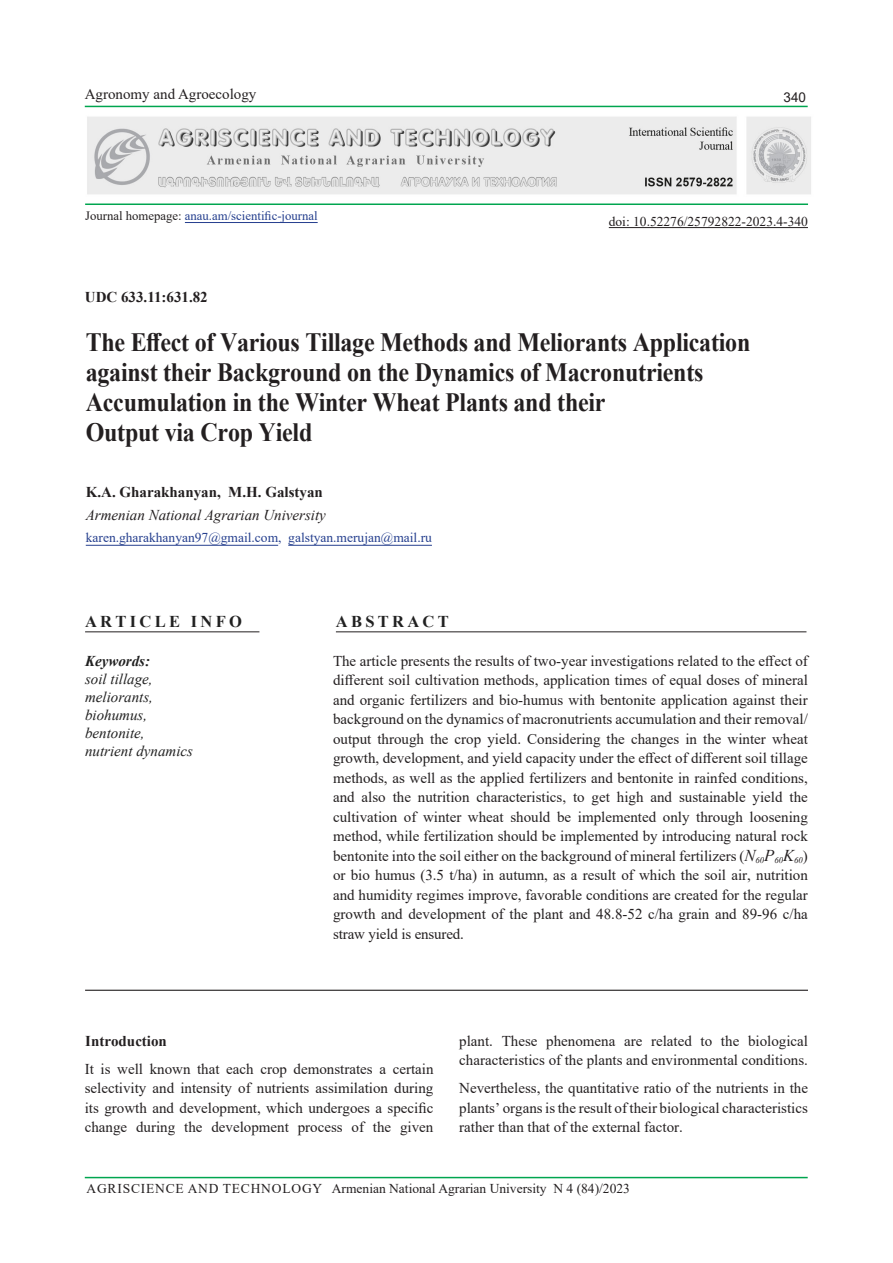
<style>
.page{position:relative;width:893px;height:1263px;background:#fff}
.page>*{position:absolute;margin:0;border:0;box-sizing:border-box;transform-origin:0 0}
.anglzag{font:700 26.4px/30px "Times New Roman";letter-spacing:-.01em;color:#231f20;scale:.91 1}
.HTML_Preformatted{font:700 16.5px "Times New Roman";letter-spacing:.2em;color:#212121}
.TEXT{font:15px/19.5px "Times New Roman";color:#231f20;text-align:justify}
.t1{font:italic 15px "Times New Roman";color:#212121}
.TEXT-2{font:700 15px "Times New Roman";color:#231f20}
.t2{font:italic 15px "Times New Roman";color:#231f20}
.t3{font:italic 700 15px "Times New Roman";color:#212121}
.TEXT-3{font:13.5px "Times New Roman";color:#231f20}
.t4{font:13.5px "Times New Roman";color:#253f8e}
.t5{font:13.5px "Arial";color:#231f20}
.t6{font:12.75px "Times New Roman";color:#253f8e}
.s1{color:#231f20}
.s2{font-style:italic;font-size:16.5px}
</style>
<div class="page">
<hr style="left:85px;top:1177px;width:723px;height:1px;background:#00a54f">
<hr style="left:85px;top:106px;width:723px;height:1px;background:#00a54f">
<hr style="left:85px;top:203px;width:723px;height:2px;background:#00a54f">
<hr style="left:185px;top:222px;width:133px;height:1px;background:#253f8e">
<img style="left:87px;top:117px;width:724px;height:77px">
<hr style="left:86px;top:545px;width:192px;height:1px;background:#253f8e">
<hr style="left:288px;top:545px;width:144px;height:1px;background:#253f8e">
<hr style="left:85px;top:631px;width:174px;height:1px;background:#231f20">
<hr style="left:85px;top:990px;width:723px;height:1px;background:#231f20">
<hr style="left:336px;top:631px;width:470px;height:1px;background:#231f20">
<hr style="left:609px;top:227px;width:199px;height:1px;background:#231f20">
<p class="TEXT" style="left:85px;top:83px;width:173px">Agronomy and Agroecology</p>
<p class="t5" style="left:783px;top:88px;width:24px">340</p>
<p class="t6" style="left:85px;top:206px;width:234px"><span class="s1">Journal homepage:</span> anau.am/scientific-journal</p>
<p class="TEXT-2" style="left:85px;top:287px;width:124px">UDC 633.11:631.82</p>
<p class="TEXT-3" style="left:609px;top:212px;width:201px">doi: 10.52276/25792822-2023.4-340</p>
<p class="anglzag" style="left:86px;top:326px;width:732px">The Effect of Various Tillage Methods and Meliorants Application against their Background on the Dynamics of Macronutrients Accumulation in the Winter Wheat Plants and their<br>Output via Crop Yield</p>
<p class="TEXT-2" style="left:86px;top:481px;width:239px">K.A. Gharakhanyan, M.H. Galstyan</p>
<p class="t2" style="left:86px;top:504px;width:242px">Armenian National Agrarian University</p>
<p class="t4" style="left:86px;top:528px;width:348px">karen.gharakhanyan97@gmail.com, galstyan.merujan@mail.ru</p>
<p class="HTML_Preformatted" style="left:85px;top:609px;width:158px">ARTICLE INFO</p>
<p class="t3" style="left:85px;top:651px;width:66px">Keywords:</p>
<p class="t1" style="left:85px;top:669px;width:69px">soil tillage,</p>
<p class="t1" style="left:85px;top:687px;width:69px">meliorants,</p>
<p class="t1" style="left:85px;top:705px;width:64px">biohumus,</p>
<p class="t1" style="left:85px;top:723px;width:61px">bentonite,</p>
<p class="t1" style="left:85px;top:741px;width:109px">nutrient dynamics</p>
<p class="HTML_Preformatted" style="left:336px;top:609px;width:114px">ABSTRACT</p>
<p class="TEXT" style="left:333px;top:650px;width:476px">The article presents the results of two-year investigations related to the effect of different soil cultivation methods, application times of equal doses of mineral and organic fertilizers and bio-humus with bentonite application against their background on the dynamics of macronutrients accumulation and their removal/ output through the crop yield. Considering the changes in the winter wheat growth, development, and yield capacity under the effect of different soil tillage methods, as well as the applied fertilizers and bentonite in rainfed conditions, and also the nutrition characteristics, to get high and sustainable yield the cultivation of winter wheat should be implemented only through loosening method, while fertilization should be implemented by introducing natural rock bentonite into the soil either on the background of mineral fertilizers (<span class="s2">N</span><sub>60</sub><span class="s2">P</span><sub>60</sub><span class="s2">K</span><sub>60</sub>) or bio humus (3.5 t/հa) in autumn, as a result of which the soil air, nutrition and humidity regimes improve, favorable conditions are created for the regular growth and development of the plant and 48.8-52 c/ha grain and 89-96 c/ha straw yield is ensured.</p>
<p class="TEXT-2" style="left:85px;top:1030px;width:83px">Introduction</p>
<p class="TEXT" style="left:85px;top:1059px;width:350px">It is well known that each crop demonstrates a certain selectivity and intensity of nutrients assimilation during its growth and development, which undergoes a specific change during the development process of the given</p>
<p class="TEXT" style="left:459px;top:1031px;width:350px">plant. These phenomena are related to the biological characteristics of the plants and environmental conditions.</p>
<p class="TEXT" style="left:459px;top:1078px;width:350px">Nevertheless, the quantitative ratio of the nutrients in the plants’ organs is the result of their biological characteristics rather than that of the external factor.</p>
<p class="TEXT-3" style="left:87px;top:1179px;width:545px">AGRISCIENCE AND TECHNOLOGY Armenian National Agrarian University N 4 (84)/2023</p>
</div>
